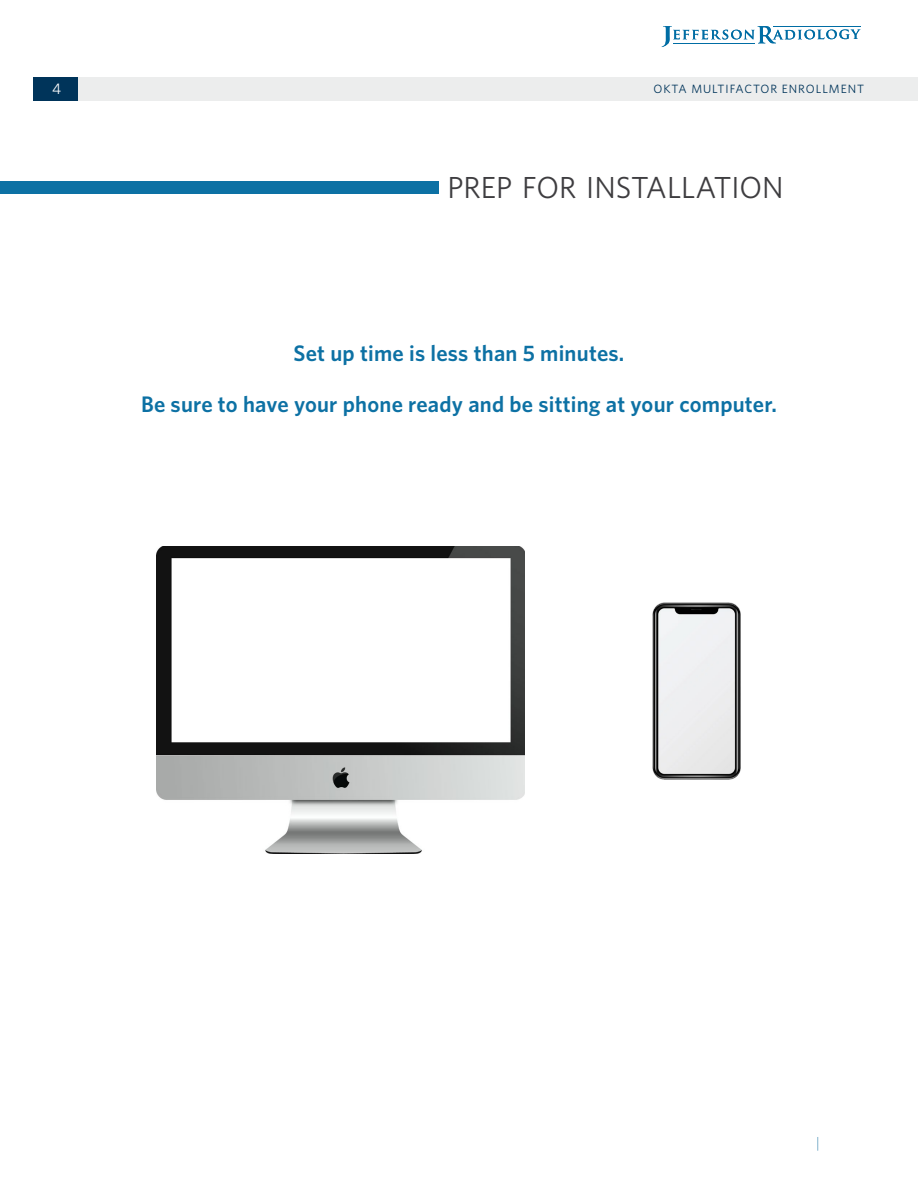
<style>
.page{position:relative;width:918px;height:1188px;background:#fff}
.page>*{position:absolute;margin:0;border:0;box-sizing:border-box;transform-origin:0 0}
.t1{font:30.45px "Whitney";color:#3e3d40}
.t2{font:600 22.5px "Whitney";letter-spacing:.01em;color:#0d71a4}
.t3{font:15.3px "Whitney";color:#fff}
.t4{font:12px "Whitney";letter-spacing:.08em;color:#00345a}
</style>
<div class="page">
<svg style="left:662px;top:26px;width:199px;height:21px"></svg>
<hr style="left:673px;top:43px;width:81px;height:1px;background:#006da4">
<hr style="left:773px;top:26px;width:88px;height:1px;background:#006da4">
<div style="left:78px;top:77px;width:840px;height:23px;background:#eceded"></div>
<div style="left:34px;top:77px;width:44px;height:23px;background:#00345a"></div>
<div style="left:0;top:182px;width:439px;height:12px;background:#0d71a4"></div>
<img style="left:157px;top:546px;width:367px;height:308px">
<img style="left:652px;top:602px;width:89px;height:178px">
<svg style="left:817px;top:1137px;width:1px;height:14px"></svg>
<p class="t3" style="left:52px;top:80px;width:11px">4</p>
<p class="t4" style="left:653px;top:82px;width:212px">OKTA MULTIFACTOR ENROLLMENT</p>
<h1 class="t1" style="left:447px;top:169px;width:17px">PREP</h1>
<h1 class="t1" style="left:522px;top:169px;width:191px">FOR I NSTALLATIO</h1>
<h1 class="t1" style="left:762px;top:169px;width:23px">N</h1>
<p class="t2" style="left:294px;top:339px;width:332px">Set up time is less than 5 minutes.</p>
<p class="t2" style="left:141px;top:390px;width:637px">Be sure to have your phone ready and be sitting at your computer.</p>
</div>
